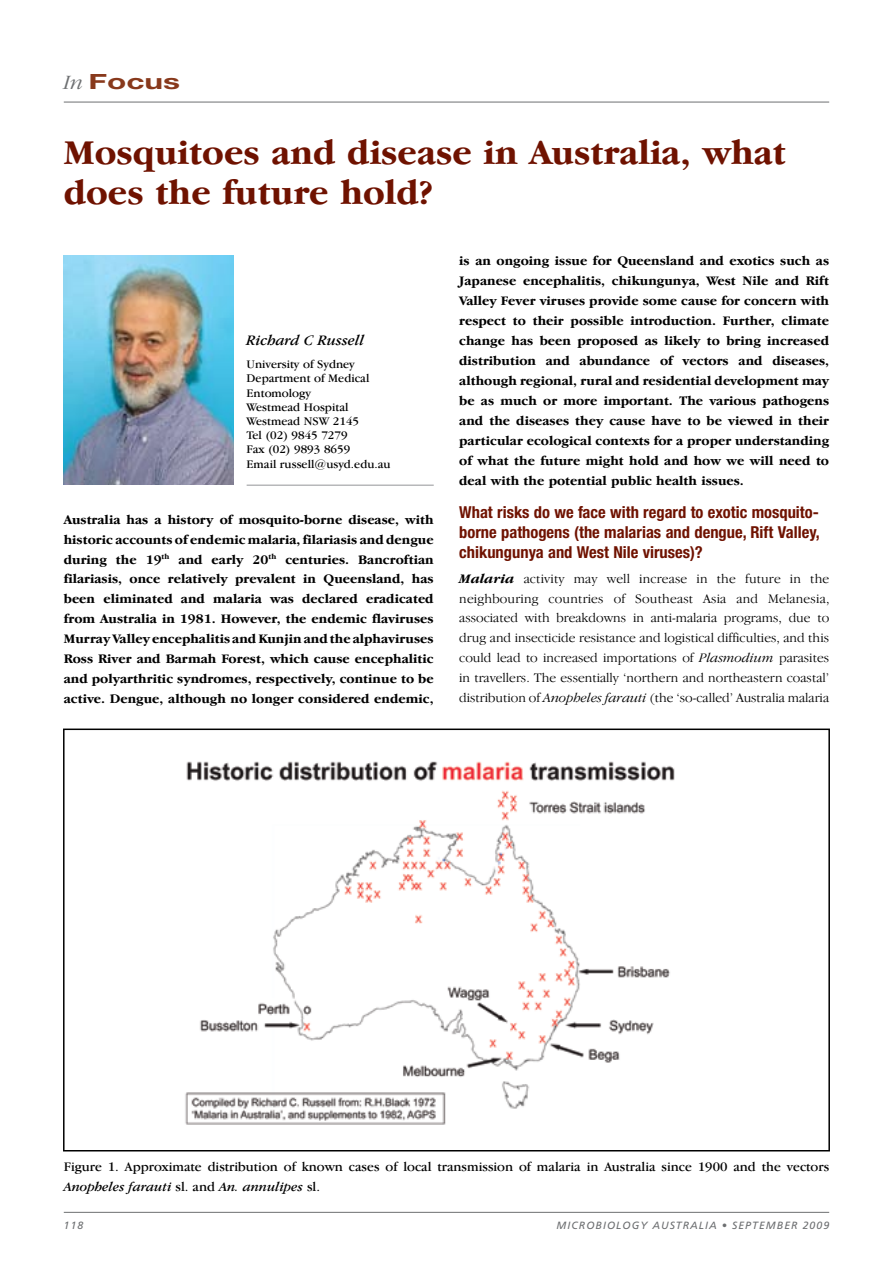
<style>
.page{position:relative;width:893px;height:1263px;background:#fff}
.page>*{position:absolute;margin:0;border:0;box-sizing:border-box;transform-origin:0 0}
.t1{font:700 36px/40.5px "Garamond IT Cby BT";color:#6f1200}
.t2{font:700 21px "Helvetica Neue";color:#88391c;scale:1.5 1}
.t3{font:700 condensed 16.5px/20px "Helvetica Neue";color:#6f1200;text-align:justify}
.t4{font:italic 15px "Garamond IT Cby BT";color:#000}
.t5{font:700 13.5px/20px "Garamond IT Cby BT";color:#000;text-align:justify}
.t6{font:300 13.5px/20px "Garamond IT Cby BT";color:#000;text-align:justify}
.t7{font:13.5px/19.5px "Garamond IT Cby BT";color:#000}
.t8{font:12px/14.2px "Garamond IT Cby BT";color:#000}
.t9{font:italic 10.5px "Frutiger";letter-spacing:.1em;color:#6d6f71}
.s1{font-family:"Garamond IT Cby BT";font-weight:300;font-style:italic;color:#6d6f71}
.s2{font-weight:700;font-style:italic}
.s3{font-style:italic}
</style>
<div class="page">
<hr style="left:64px;top:1212px;width:765px;height:1px;background:#6d6f71">
<hr style="left:64px;top:102px;width:765px;height:1px;background:#6d6f71">
<hr style="left:247px;top:485px;width:187px;height:1px;background:#939598">
<img style="left:64px;top:255px;width:170px;height:230px">
<img style="left:185px;top:761px;width:490px;height:364px">
<div style="left:63px;top:728px;width:767px;height:423px;border:2px solid #000"></div>
<h2 class="t2" style="left:64px;top:68px;width:79px"><span class="s1">In</span> Focus</h2>
<h1 class="t1" style="left:64px;top:132px;width:724px">Mosquitoes and disease in Australia, what does the future hold?</h1>
<p class="t4" style="left:247px;top:332px;width:119px">Richard C Russell</p>
<p class="t8" style="left:247px;top:357px;width:146px">University of Sydney<br>Department of Medical<br>Entomology<br>Westmead Hospital<br>Westmead NSW 2145<br>Tel (02) 9845 7279<br>Fax (02) 9893 8659<br>Email russell@usyd.edu.au</p>
<p class="t5" style="left:64px;top:509px;width:371px">Australia has a history of mosquito-borne disease, with historic accounts of endemic malaria, filariasis and dengue during the 19<sup>th</sup> and early 20<sup>th</sup> centuries. Bancroftian filariasis, once relatively prevalent in Queensland, has been eliminated and malaria was declared eradicated from Australia in 1981. However, the endemic flaviruses Murray Valley encephalitis and Kunjin and the alphaviruses Ross River and Barmah Forest, which cause encephalitic and polyarthritic syndromes, respectively, continue to be active. Dengue, although no longer considered endemic,</p>
<p class="t5" style="left:459px;top:251px;width:371px">is an ongoing issue for Queensland and exotics such as Japanese encephalitis, chikungunya, West Nile and Rift Valley Fever viruses provide some cause for concern with respect to their possible introduction. Further, climate change has been proposed as likely to bring increased distribution and abundance of vectors and diseases, although regional, rural and residential development may be as much or more important. The various pathogens and the diseases they cause have to be viewed in their particular ecological contexts for a proper understanding of what the future might hold and how we will need to deal with the potential public health issues.</p>
<p class="t3" style="left:459px;top:502px;width:362px">What risks do we face with regard to exotic mosquito&shy;borne pathogens (the malarias and dengue, Rift Valley, chikungunya and West Nile viruses)?</p>
<p class="t6" style="left:459px;top:568px;width:372px"><span class="s2">Malaria</span> activity may well increase in the future in the neighbouring countries of Southeast Asia and Melanesia, associated with breakdowns in anti-malaria programs, due to drug and insecticide resistance and logistical difficulties, and this could lead to increased importations of <span class="s3">Plasmodium</span> parasites in travellers. The essentially ‘northern and northeastern coastal’ distribution of <span class="s3">Anopheles farauti</span> (the ‘so-called’ Australia malaria</p>
<p class="t7" style="left:64px;top:1157px;width:767px">Figure 1. Approximate distribution of known cases of local transmission of malaria in Australia since 1900 and the vectors<br><span class="s3">Anopheles farauti</span> sl. and <span class="s3">An. annulipes</span> sl.</p>
<p class="t9" style="left:64px;top:1219px;width:21px">118</p>
<p class="t9" style="left:556px;top:1219px;width:274px">MICROBIOLOGY AUSTRALIA • SEPTEMBER 2009</p>
</div>
